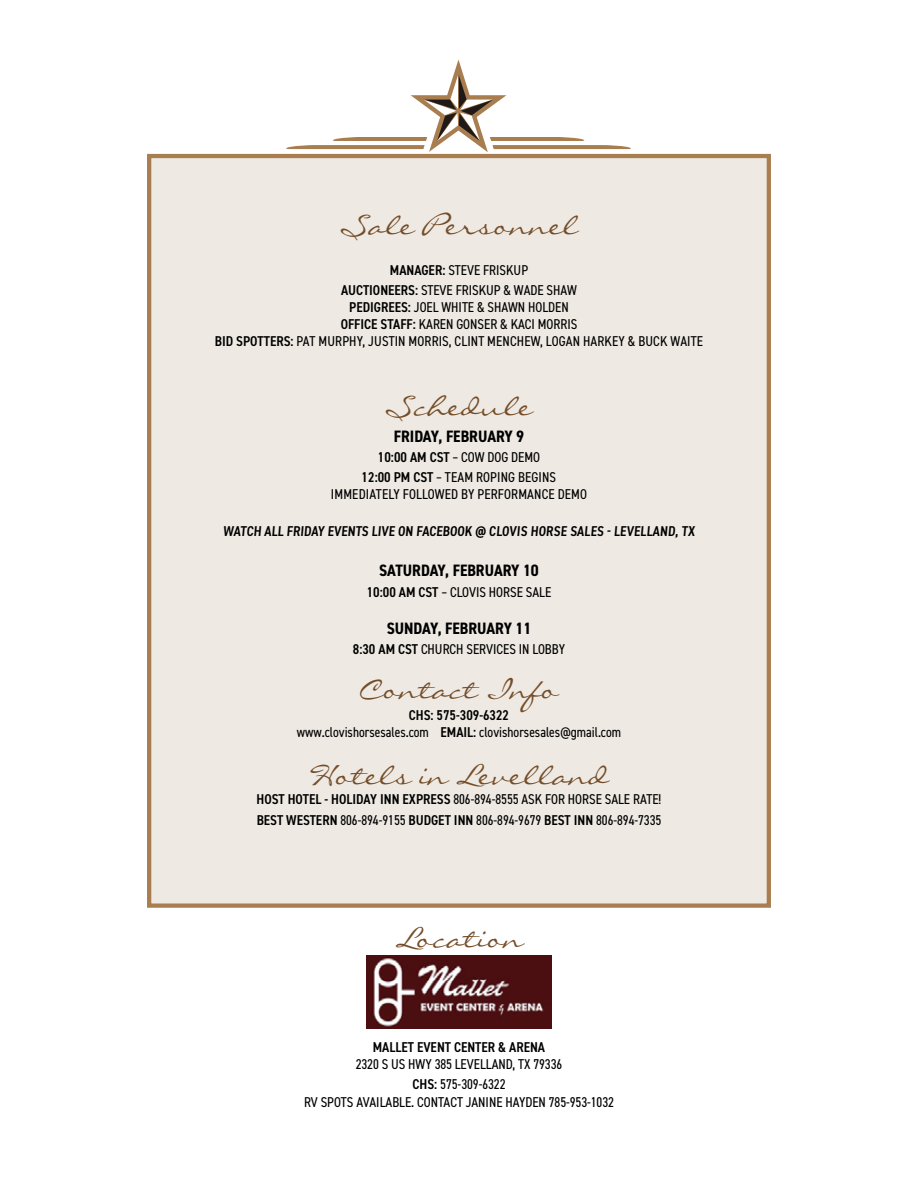
<style>
.page{position:relative;width:918px;height:1188px;background:#fff}
.page>*{position:absolute;margin:0;border:0;box-sizing:border-box;transform-origin:0 0}
.t1{font:27px "Liorah BT";color:#754d29}
.t2{font:700 condensed 16.5px "DIN2014";color:#000}
.t3{font:condensed 14.25px/20.2px "DIN2014";color:#000;text-align:center}
.t4{font:600 condensed 14.25px "DIN2014";color:#000}
.s1{font-weight:600}
</style>
<div class="page">
<img style="left:367px;top:956px;width:184px;height:73px">
<svg style="left:411px;top:60px;width:96px;height:77px"></svg>
<svg style="left:285px;top:137px;width:347px;height:17px"></svg>
<div style="left:147px;top:154px;width:624px;height:754px;background:#eeeae3;border:4px solid #a87d4f"></div>
<h1 class="t1" style="left:340px;top:209px;width:239px">Sale Personnel</h1>
<p class="t3" style="left:341px;top:259px;width:237px"><span class="s1">MANAGER:</span> STEVE FRISKUP<br><span class="s1">AUCTIONEERS:</span> STEVE FRISKUP &amp; WADE SHAW</p>
<p class="t3" style="left:215px;top:298px;width:490px;line-height:17.1px"><span class="s1">PEDIGREES:</span> JOEL WHITE &amp; SHAWN HOLDEN<br><span class="s1">OFFICE STAFF:</span> KAREN GONSER &amp; KACI MORRIS<br><span class="s1">BID SPOTTERS:</span> PAT MURPHY, JUSTIN MORRIS, CLINT MENCHEW, LOGAN HARKEY &amp; BUCK WAITE</p>
<h1 class="t1" style="left:386px;top:389px;width:148px">Schedule</h1>
<p class="t2" style="left:394px;top:425px;width:132px">FRIDAY, FEBRUARY 9</p>
<p class="t3" style="left:362px;top:446px;width:196px"><span class="s1">10:00 AM CST</span> – COW DOG DEMO<br><span class="s1">12:00 PM CST</span> – TEAM ROPING BEGINS</p>
<p class="t3" style="left:331px;top:483px;width:258px">IMMEDIATELY FOLLOWED BY PERFORMANCE DEMO</p>
<p class="t4" style="left:223px;top:522px;width:475px">WATCH ALL FRIDAY EVENTS LIVE ON FACEBOOK @ CLOVIS HORSE SALES - LEVELLAND, TX</p>
<p class="t2" style="left:379px;top:560px;width:161px">SATURDAY, FEBRUARY 10</p>
<p class="t3" style="left:367px;top:581px;width:186px"><span class="s1">10:00 AM CST</span> – CLOVIS HORSE SALE</p>
<p class="t2" style="left:387px;top:617px;width:146px">SUNDAY, FEBRUARY 11</p>
<p class="t3" style="left:353px;top:638px;width:214px"><span class="s1">8:30 AM CST</span> CHURCH SERVICES IN LOBBY</p>
<h1 class="t1" style="left:360px;top:673px;width:200px">Contact Info</h1>
<p class="t3" style="left:297px;top:707px;width:326px;line-height:16.5px"><span class="s1">CHS: 575-309-6322<br></span>www.clovishorsesales.com <span class="s1">EMAIL:</span> clovishorsesales@gmail.com</p>
<h1 class="t1" style="left:310px;top:759px;width:300px">Hotels in Levelland</h1>
<p class="t3" style="left:257px;top:789px;width:406px;text-align:left"><span class="s1">HOST HOTEL - HOLIDAY INN EXPRESS</span> 806-894-8555 ASK FOR HORSE SALE RATE!<br><span class="s1">BEST WESTERN</span> 806-894-9155 <span class="s1">BUDGET INN</span> 806-894-9679 <span class="s1">BEST INN</span> 806-894-7335</p>
<h1 class="t1" style="left:395px;top:922px;width:130px">Location</h1>
<p class="t4" style="left:373px;top:1038px;width:174px">MALLET EVENT CENTER &amp; ARENA</p>
<p class="t3" style="left:356px;top:1054px;width:208px">2320 S US HWY 385 LEVELLAND, TX 79336<br><span class="s1">CHS:</span> 575-309-6322</p>
<p class="t3" style="left:304px;top:1091px;width:311px">RV SPOTS AVAILABLE. CONTACT JANINE HAYDEN 785-953-1032</p>
</div>
